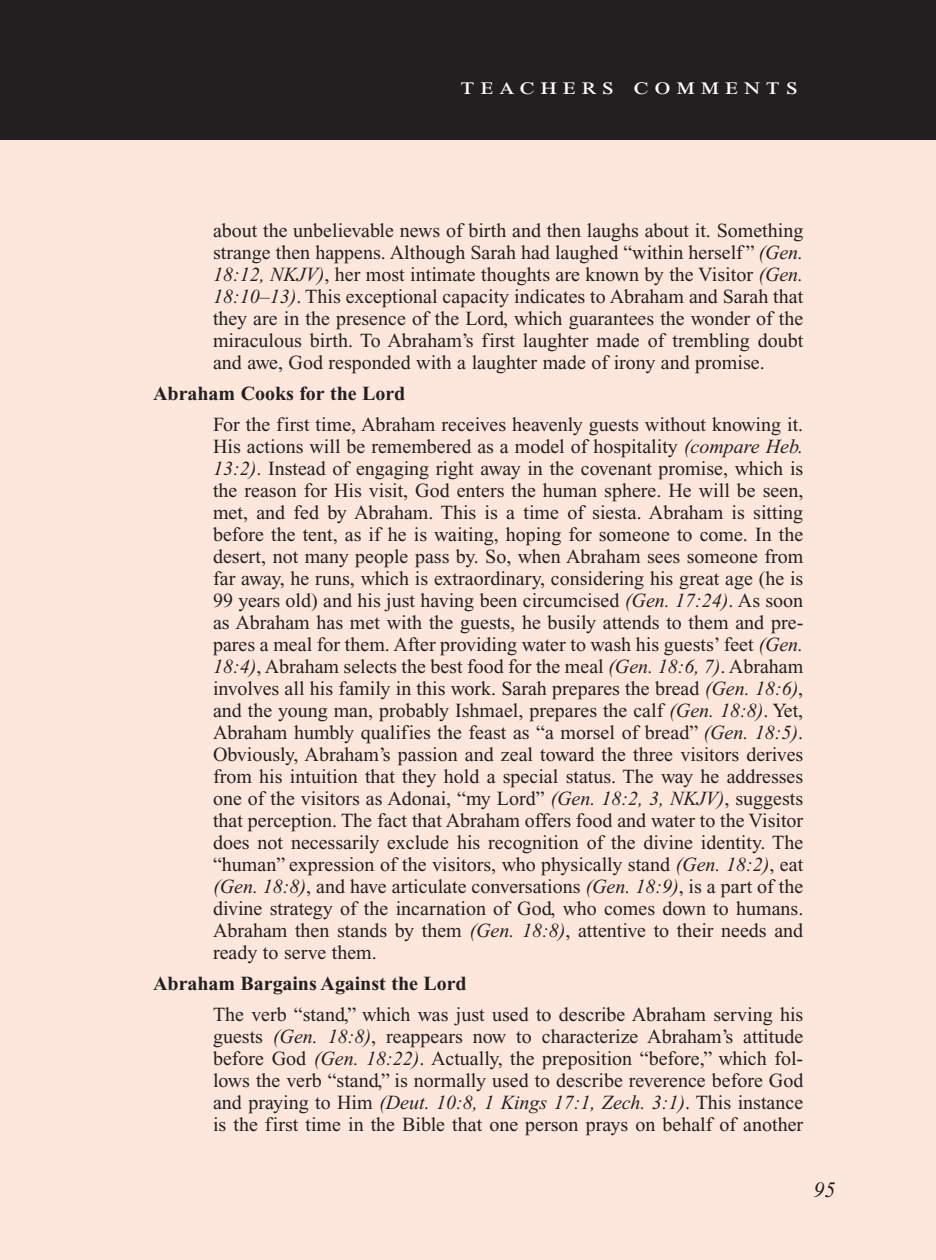
<style>
.page{position:relative;width:936px;height:1260px;background:#fff}
.page>*{position:absolute;margin:0;border:0;box-sizing:border-box;transform-origin:0 0}
.Teachers_Comments_He{font:24px "Times New Roman PS Std";letter-spacing:.2em;color:#fff;scale:1.2 1}
.PageNumbers{font:italic 22px "Times New Roman PS Std";color:#231f20}
.Objectives_Body_Text{font:20px/22px "Times New Roman PS Std";color:#231f20;text-align:justify}
.Roman_Numeral_Sub_He{font:700 20px "Times New Roman PS Std";color:#231f20}
.s1{font-style:italic}
</style>
<div class="page">
<div style="left:0;top:134px;width:936px;height:1126px;background:#fde7dc"></div>
<div style="left:0;top:0;width:936px;height:140px;background:#231f20"></div>
<p class="Teachers_Comments_He" style="left:461px;top:73px;width:283px">teachers comments</p>
<p class="Objectives_Body_Text" style="left:213px;top:219px;width:592px">about the unbelievable news of birth and then laughs about it. Something strange then happens. Although Sarah had laughed “within herself ” <span class="s1">(Gen.<br>18:12, NKJV)</span>, her most intimate thoughts are known by the Visitor <span class="s1">(Gen.<br>18:10–13)</span>. This exceptional capacity indicates to Abraham and Sarah that they are in the presence of the Lord, which guarantees the wonder of the miraculous birth. To Abraham’s first laughter made of trembling doubt and awe, God responded with a laughter made of irony and promise.</p>
<p class="Roman_Numeral_Sub_He" style="left:153px;top:382px;width:254px">Abraham Cooks for the Lord</p>
<p class="Objectives_Body_Text" style="left:213px;top:413px;width:592px;text-align:left">For the first time, Abraham receives heavenly guests without knowing it.<br>His actions will be remembered as a model of hospitality <span class="s1">(compare Heb.<br>13:2)</span>. Instead of engaging right away in the covenant promise, which is the reason for His visit, God enters the human sphere. He will be seen, met, and fed by Abraham. This is a time of siesta. Abraham is sitting before the tent, as if he is waiting, hoping for someone to come. In the desert, not many people pass by. So, when Abraham sees someone from far away, he runs, which is extraordinary, considering his great age (he is 99 years old) and his just having been circumcised <span class="s1">(Gen. 17:24)</span>. As soon as Abraham has met with the guests, he busily attends to them and pre&shy;pares a meal for them. After providing water to wash his guests’ feet <span class="s1">(Gen.<br>18:4)</span>, Abraham selects the best food for the meal <span class="s1">(Gen. 18:6, 7)</span>. Abraham involves all his family in this work. Sarah prepares the bread <span class="s1">(Gen. 18:6)</span>, and the young man, probably Ishmael, prepares the calf <span class="s1">(Gen. 18:8)</span>. Yet, Abraham humbly qualifies the feast as “a morsel of bread” <span class="s1">(Gen. 18:5)</span>.<br>Obviously, Abraham’s passion and zeal toward the three visitors derives from his intuition that they hold a special status. The way he addresses one of the visitors as Adonai, “my Lord” <span class="s1">(Gen. 18:2, 3, NKJV)</span>, suggests that perception. The fact that Abraham offers food and water to the Visitor does not necessarily exclude his recognition of the divine identity. The “human” expression of the visitors, who physically stand <span class="s1">(Gen. 18:2)</span>, eat <span class="s1">(Gen. 18:8)</span>, and have articulate conversations <span class="s1">(Gen. 18:9)</span>, is a part of the divine strategy of the incarnation of God, who comes down to humans.<br>Abraham then stands by them <span class="s1">(Gen. 18:8)</span>, attentive to their needs and ready to serve them.</p>
<p class="Roman_Numeral_Sub_He" style="left:153px;top:972px;width:315px">Abraham Bargains Against the Lord</p>
<p class="Objectives_Body_Text" style="left:213px;top:1003px;width:592px">The verb “stand,” which was just used to describe Abraham serving his guests <span class="s1">(Gen. 18:8)</span>, reappears now to characterize Abraham’s attitude before God <span class="s1">(Gen. 18:22)</span>. Actually, the preposition “before,” which fol&shy;lows the verb “stand,” is normally used to describe reverence before God and praying to Him <span class="s1">(Deut. 10:8, 1 Kings 17:1, Zech. 3:1)</span>. This instance is the first time in the Bible that one person prays on behalf of another</p>
<p class="PageNumbers" style="left:813px;top:1178px;width:23px">95</p>
</div>
